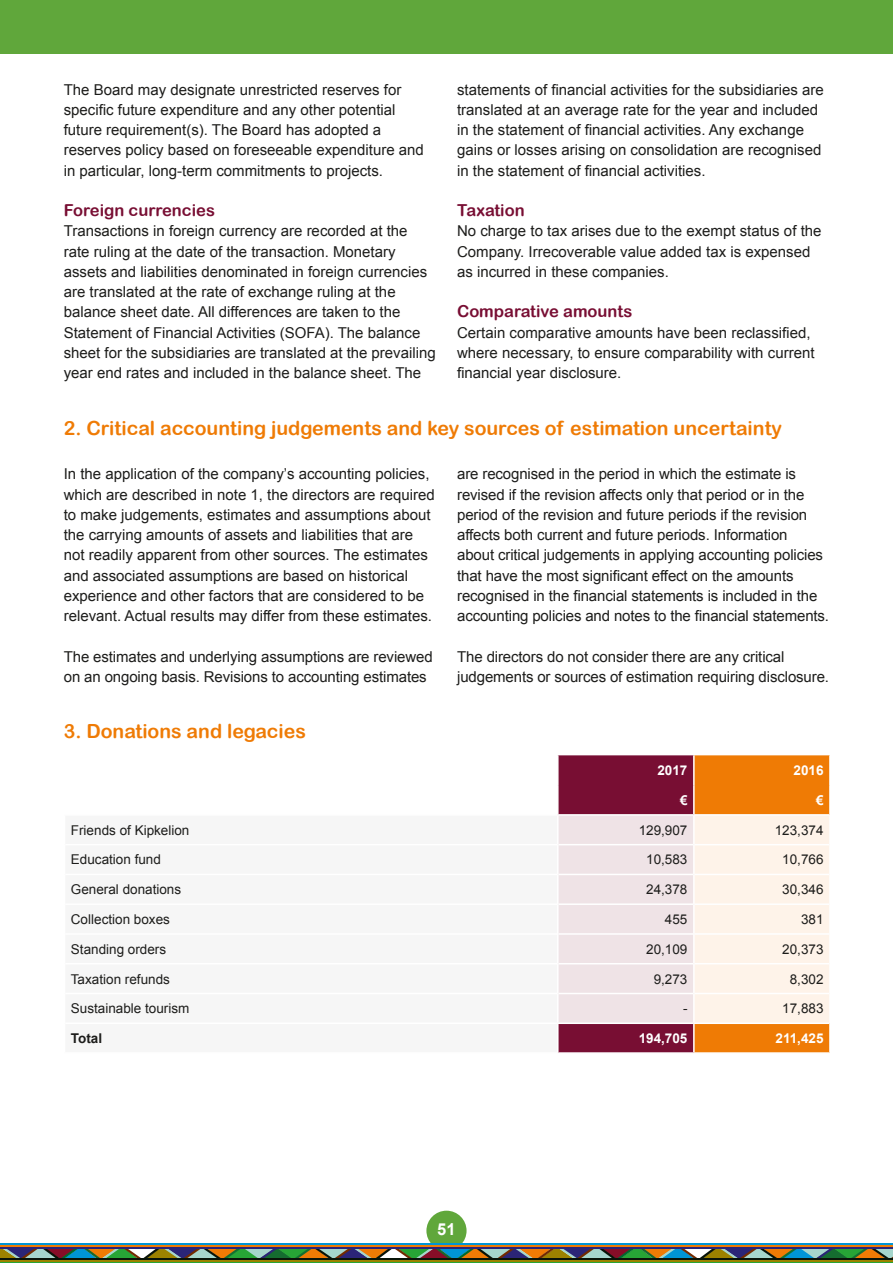
<style>
.page{position:relative;width:893px;height:1263px;background:#fff}
.page>*{position:absolute;margin:0;border:0;box-sizing:border-box;transform-origin:0 0}
.t1{font:19.5px "Arial Rounded MT Bold";color:#ef7b05}
.t2{font:16.5px "Arial Rounded MT Bold";color:#780e33}
.t3{font:700 16.5px "Arial";color:#fff}
.t4{font:15px/20.2px "Arial";color:#1d1d1b}
.t5{font:13.5px "Arial";color:#1d1d1b}
.t6{font:700 13.5px "Arial";color:#fff}
.t7{font:700 13.5px "Arial";color:#1d1d1b}
</style>
<div class="page">
<div style="left:426px;top:1211px;width:41px;height:40px;background:#60a73b;border-radius:50%"></div>
<div style="left:0;top:0;width:893px;height:54px;background:#60a73b"></div>
<svg style="left:0;top:1248px;width:893px;height:10px;background:#6f7a63"></svg>
<hr style="left:0;top:1243px;width:893px;height:2px;background:#0095d6">
<hr style="left:0;top:1245px;width:893px;height:2px;background:#ef7b05">
<hr style="left:0;top:1258px;width:893px;height:2px;background:#091408">
<hr style="left:0;top:1260px;width:893px;height:2px;background:#9c8200">
<hr style="left:0;top:1247px;width:893px;height:1px;background:#2b2577">
<hr style="left:0;top:1262px;width:893px;height:1px;background:#27a536">
<svg style="left:559px;top:755px;width:270px;height:297px;background:#e2b8a9"></svg>
<hr style="left:693px;top:755px;width:2px;height:30px;background:#fff">
<hr style="left:693px;top:785px;width:2px;height:29px;background:#fff">
<hr style="left:559px;top:844px;width:134px;height:1px;background:#fff">
<hr style="left:695px;top:844px;width:134px;height:1px;background:#fff">
<hr style="left:559px;top:874px;width:134px;height:1px;background:#fff">
<hr style="left:695px;top:874px;width:134px;height:1px;background:#fff">
<hr style="left:559px;top:903px;width:134px;height:2px;background:#fff">
<hr style="left:695px;top:903px;width:134px;height:2px;background:#fff">
<hr style="left:559px;top:933px;width:134px;height:2px;background:#fff">
<hr style="left:695px;top:933px;width:134px;height:2px;background:#fff">
<hr style="left:559px;top:963px;width:134px;height:1px;background:#fff">
<hr style="left:695px;top:963px;width:134px;height:1px;background:#fff">
<hr style="left:559px;top:993px;width:134px;height:1px;background:#fff">
<hr style="left:695px;top:993px;width:134px;height:1px;background:#fff">
<hr style="left:693px;top:845px;width:2px;height:29px;background:#fff">
<hr style="left:693px;top:874px;width:2px;height:30px;background:#fff">
<hr style="left:693px;top:904px;width:2px;height:30px;background:#fff">
<hr style="left:693px;top:934px;width:2px;height:30px;background:#fff">
<hr style="left:693px;top:964px;width:2px;height:29px;background:#fff">
<hr style="left:693px;top:993px;width:2px;height:29px;background:#fff">
<hr style="left:558px;top:1022px;width:136px;height:2px;background:#fff">
<hr style="left:694px;top:1022px;width:135px;height:2px;background:#fff">
<hr style="left:693px;top:1024px;width:2px;height:28px;background:#fff">
<hr style="left:558px;top:814px;width:136px;height:2px;background:#fff">
<hr style="left:694px;top:814px;width:135px;height:2px;background:#fff">
<hr style="left:693px;top:816px;width:2px;height:29px;background:#fff">
<p class="t4" style="left:457px;top:79px;width:368px">statements of financial activities for the subsidiaries are translated at an average rate for the year and included in the statement of financial activities. Any exchange gains or losses arising on consolidation are recognised in the statement of financial activities.</p>
<p class="t2" style="left:457px;top:200px;width:69px">Taxation</p>
<p class="t4" style="left:457px;top:221px;width:366px">No charge to tax arises due to the exempt status of the<br>Company. Irrecoverable value added tax is expensed as incurred in these companies.</p>
<p class="t2" style="left:457px;top:302px;width:177px">Comparative amounts</p>
<p class="t4" style="left:457px;top:322px;width:359px">Certain comparative amounts have been reclassified, where necessary, to ensure comparability with current financial year disclosure.</p>
<h1 class="t1" style="left:64px;top:416px;width:720px">2. Critical accounting judgements and key sources of estimation uncertainty</h1>
<p class="t4" style="left:64px;top:464px;width:372px">In the application of the company’s accounting policies, which are described in note 1, the directors are required to make judgements, estimates and assumptions about the carrying amounts of assets and liabilities that are not readily apparent from other sources. The estimates and associated assumptions are based on historical experience and other factors that are considered to be relevant. Actual results may differ from these estimates.</p>
<p class="t4" style="left:64px;top:646px;width:370px">The estimates and underlying assumptions are reviewed on an ongoing basis. Revisions to accounting estimates</p>
<p class="t4" style="left:64px;top:79px;width:362px">The Board may designate unrestricted reserves for specific future expenditure and any other potential future requirement(s). The Board has adopted a reserves policy based on foreseeable expenditure and in particular, long-term commitments to projects.</p>
<p class="t2" style="left:64px;top:200px;width:153px">Foreign currencies</p>
<p class="t4" style="left:64px;top:221px;width:374px">Transactions in foreign currency are recorded at the rate ruling at the date of the transaction. Monetary assets and liabilities denominated in foreign currencies are translated at the rate of exchange ruling at the balance sheet date. All differences are taken to the Statement of Financial Activities (SOFA). The balance sheet for the subsidiaries are translated at the prevailing year end rates and included in the balance sheet. The</p>
<p class="t4" style="left:457px;top:464px;width:373px">are recognised in the period in which the estimate is revised if the revision affects only that period or in the period of the revision and future periods if the revision affects both current and future periods. Information<br>about critical judgements in applying accounting policies that have the most significant effect on the amounts recognised in the financial statements is included in the accounting policies and notes to the financial statements.</p>
<p class="t4" style="left:457px;top:646px;width:373px">The directors do not consider there are any critical judgements or sources of estimation requiring disclosure.</p>
<h1 class="t1" style="left:64px;top:720px;width:244px">3. Donations and legacies</h1>
<p class="t6" style="left:657px;top:761px;width:32px">2017</p>
<p class="t6" style="left:793px;top:761px;width:32px">2016</p>
<p class="t6" style="left:680px;top:791px;width:9px">€</p>
<p class="t6" style="left:816px;top:791px;width:9px">€</p>
<p class="t5" style="left:71px;top:821px;width:120px">Friends of Kipkelion</p>
<p class="t5" style="left:639px;top:821px;width:50px">129,907</p>
<p class="t5" style="left:775px;top:821px;width:50px">123,374</p>
<p class="t5" style="left:71px;top:851px;width:92px">Education fund</p>
<p class="t5" style="left:646px;top:851px;width:43px">10,583</p>
<p class="t5" style="left:782px;top:851px;width:43px">10,766</p>
<p class="t5" style="left:71px;top:881px;width:112px">General donations</p>
<p class="t5" style="left:646px;top:881px;width:43px">24,378</p>
<p class="t5" style="left:782px;top:881px;width:43px">30,346</p>
<p class="t5" style="left:71px;top:910px;width:101px">Collection boxes</p>
<p class="t5" style="left:665px;top:910px;width:24px">455</p>
<p class="t5" style="left:801px;top:910px;width:24px">381</p>
<p class="t5" style="left:71px;top:940px;width:97px">Standing orders</p>
<p class="t5" style="left:646px;top:940px;width:43px">20,109</p>
<p class="t5" style="left:782px;top:940px;width:43px">20,373</p>
<p class="t5" style="left:71px;top:970px;width:101px">Taxation refunds</p>
<p class="t5" style="left:654px;top:970px;width:35px">9,273</p>
<p class="t5" style="left:790px;top:970px;width:35px">8,302</p>
<p class="t5" style="left:71px;top:1000px;width:120px">Sustainable tourism</p>
<p class="t5" style="left:683px;top:1000px;width:6px">-</p>
<p class="t5" style="left:782px;top:1000px;width:43px">17,883</p>
<p class="t7" style="left:71px;top:1029px;width:33px">Total</p>
<p class="t6" style="left:639px;top:1029px;width:50px">194,705</p>
<p class="t6" style="left:775px;top:1029px;width:50px">211,425</p>
<p class="t3" style="left:437px;top:1218px;width:20px">51</p>
</div>
